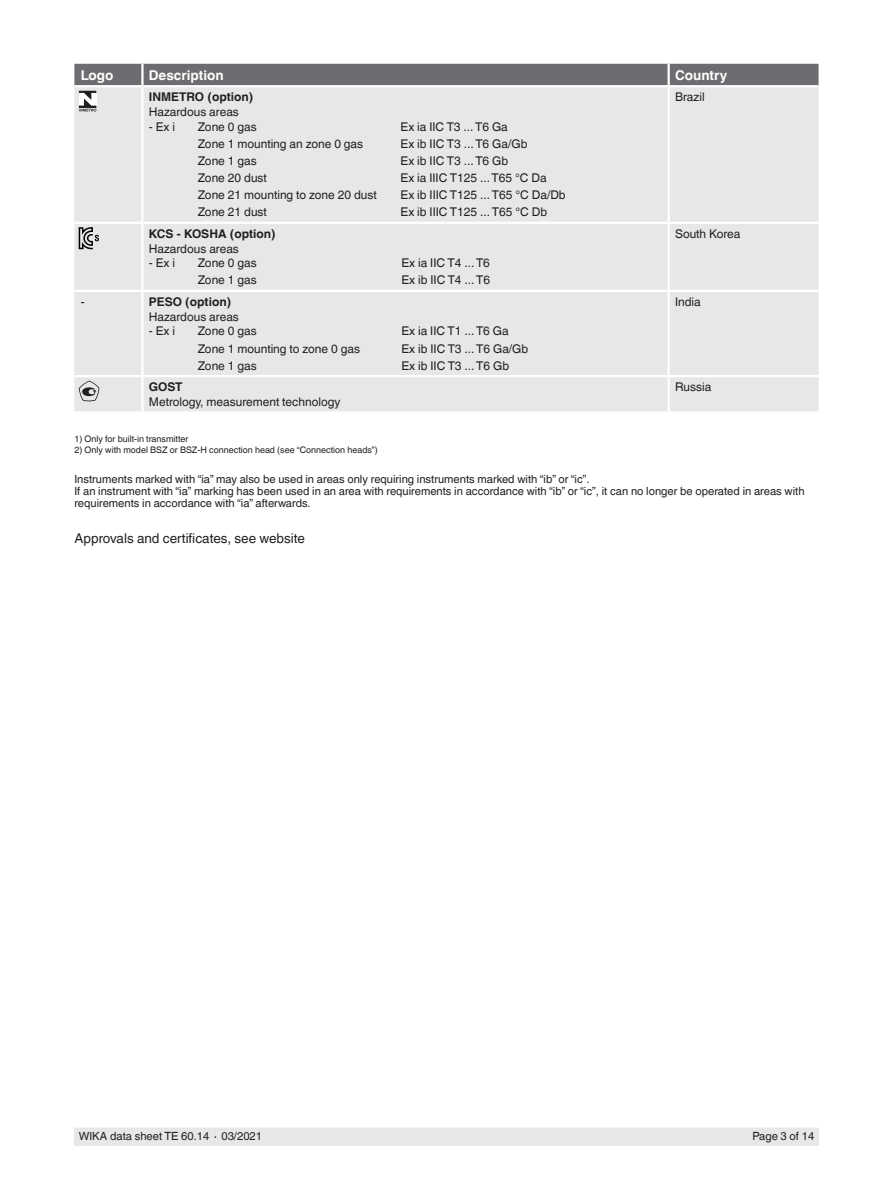
<style>
.page{position:relative;width:893px;height:1188px;background:#fff}
.page>*{position:absolute;margin:0;border:0;box-sizing:border-box;transform-origin:0 0}
.t1{font:13.5px "Helvetica World";color:#231f20}
.t2{font:700 13.5px "Helvetica World";color:#fff}
.t3{font:12px "Helvetica World";color:#231f20}
.t4{font:700 12px "Helvetica World";color:#231f20}
.t5{font:11.25px/12px "Helvetica World";color:#231f20}
.t6{font:9px "Helvetica World";color:#231f20}
</style>
<div class="page">
<div style="left:74px;top:1128px;width:745px;height:17px;background:#e6e7e9"></div>
<div style="left:74px;top:112px;width:745px;height:299px;background:#e6e7e9"></div>
<hr style="left:142px;top:222px;width:527px;height:2px;background:#fff">
<hr style="left:74px;top:290px;width:68px;height:2px;background:#fff">
<hr style="left:142px;top:290px;width:527px;height:2px;background:#fff">
<hr style="left:141px;top:292px;width:3px;height:83px;background:#fff">
<hr style="left:669px;top:290px;width:150px;height:2px;background:#fff">
<hr style="left:667px;top:292px;width:3px;height:83px;background:#fff">
<hr style="left:142px;top:375px;width:527px;height:2px;background:#fff">
<hr style="left:74px;top:375px;width:68px;height:2px;background:#fff">
<hr style="left:141px;top:87px;width:3px;height:135px;background:#fff">
<hr style="left:667px;top:87px;width:3px;height:135px;background:#fff">
<hr style="left:74px;top:222px;width:68px;height:2px;background:#fff">
<hr style="left:141px;top:224px;width:3px;height:66px;background:#fff">
<hr style="left:669px;top:222px;width:150px;height:2px;background:#fff">
<hr style="left:667px;top:224px;width:3px;height:66px;background:#fff">
<hr style="left:669px;top:375px;width:150px;height:2px;background:#fff">
<hr style="left:667px;top:377px;width:3px;height:34px;background:#fff">
<hr style="left:141px;top:377px;width:3px;height:34px;background:#fff">
<svg style="left:74px;top:64px;width:745px;height:48px;background:#b1b2b4"></svg>
<svg style="left:79px;top:227px;width:20px;height:22px"></svg>
<svg style="left:79px;top:381px;width:20px;height:21px"></svg>
<p class="t2" style="left:81px;top:67px;width:34px">Logo</p>
<p class="t2" style="left:149px;top:67px;width:76px">Description</p>
<p class="t2" style="left:675px;top:67px;width:54px">Country</p>
<p class="t4" style="left:149px;top:90px;width:106px">INMETRO (option)</p>
<p class="t3" style="left:149px;top:105px;width:92px">Hazardous areas</p>
<p class="t3" style="left:149px;top:120px;width:28px">- Ex i</p>
<p class="t3" style="left:198px;top:120px;width:61px">Zone 0 gas</p>
<p class="t3" style="left:401px;top:120px;width:109px">Ex ia IIC T3 ... T6 Ga</p>
<p class="t3" style="left:198px;top:137px;width:167px">Zone 1 mounting an zone 0 gas</p>
<p class="t3" style="left:401px;top:137px;width:128px">Ex ib IIC T3 ... T6 Ga/Gb</p>
<p class="t3" style="left:198px;top:154px;width:61px">Zone 1 gas</p>
<p class="t3" style="left:401px;top:154px;width:109px">Ex ib IIC T3 ... T6 Gb</p>
<p class="t3" style="left:198px;top:171px;width:71px">Zone 20 dust</p>
<p class="t3" style="left:401px;top:171px;width:148px">Ex ia IIIC T125 ... T65 °C Da</p>
<p class="t3" style="left:198px;top:188px;width:181px">Zone 21 mounting to zone 20 dust</p>
<p class="t3" style="left:401px;top:188px;width:167px">Ex ib IIIC T125 ... T65 °C Da/Db</p>
<p class="t3" style="left:198px;top:205px;width:71px">Zone 21 dust</p>
<p class="t3" style="left:401px;top:205px;width:148px">Ex ib IIIC T125 ... T65 °C Db</p>
<p class="t3" style="left:675px;top:90px;width:31px">Brazil</p>
<p class="t4" style="left:149px;top:227px;width:128px">KCS - KOSHA (option)</p>
<p class="t3" style="left:149px;top:242px;width:92px">Hazardous areas</p>
<p class="t3" style="left:149px;top:256px;width:28px">- Ex i</p>
<p class="t3" style="left:198px;top:256px;width:61px">Zone 0 gas</p>
<p class="t3" style="left:401px;top:256px;width:90px">Ex ia IIC T4 ... T6</p>
<p class="t3" style="left:198px;top:273px;width:61px">Zone 1 gas</p>
<p class="t3" style="left:401px;top:273px;width:90px">Ex ib IIC T4 ... T6</p>
<p class="t3" style="left:81px;top:295px;width:5px">-</p>
<p class="t4" style="left:149px;top:295px;width:84px">PESO (option)</p>
<p class="t3" style="left:149px;top:310px;width:92px">Hazardous areas</p>
<p class="t3" style="left:149px;top:324px;width:28px">- Ex i</p>
<p class="t3" style="left:198px;top:324px;width:61px">Zone 0 gas</p>
<p class="t3" style="left:401px;top:324px;width:109px">Ex ia IIC T1 ... T6 Ga</p>
<p class="t3" style="left:198px;top:341px;width:164px">Zone 1 mounting to zone 0 gas</p>
<p class="t3" style="left:401px;top:341px;width:128px">Ex ib IIC T3 ... T6 Ga/Gb</p>
<p class="t3" style="left:198px;top:359px;width:61px">Zone 1 gas</p>
<p class="t3" style="left:401px;top:359px;width:109px">Ex ib IIC T3 ... T6 Gb</p>
<p class="t4" style="left:149px;top:380px;width:35px">GOST</p>
<p class="t3" style="left:149px;top:395px;width:193px">Metrology, measurement technology</p>
<p class="t3" style="left:675px;top:227px;width:67px">South Korea</p>
<p class="t3" style="left:675px;top:295px;width:27px">India</p>
<p class="t3" style="left:675px;top:380px;width:38px">Russia</p>
<p class="t6" style="left:74px;top:434px;width:115px">1) Only for built-in transmitter</p>
<p class="t6" style="left:74px;top:444px;width:305px">2) Only with model BSZ or BSZ-H connection head (see “Connection heads”)</p>
<p class="t5" style="left:74px;top:473px;width:732px">Instruments marked with “ia” may also be used in areas only requiring instruments marked with “ib” or “ic”.<br>If an instrument with “ia” marking has been used in an area with requirements in accordance with “ib” or “ic”, it can no longer be operated in areas with requirements in accordance with “ia” afterwards.</p>
<p class="t1" style="left:74px;top:530px;width:232px">Approvals and certificates, see website</p>
<p class="t5" style="left:79px;top:1130px;width:185px">WIKA data sheet TE 60.14 ∙ 03/2021</p>
<p class="t5" style="left:752px;top:1130px;width:63px">Page 3 of 14</p>
</div>
